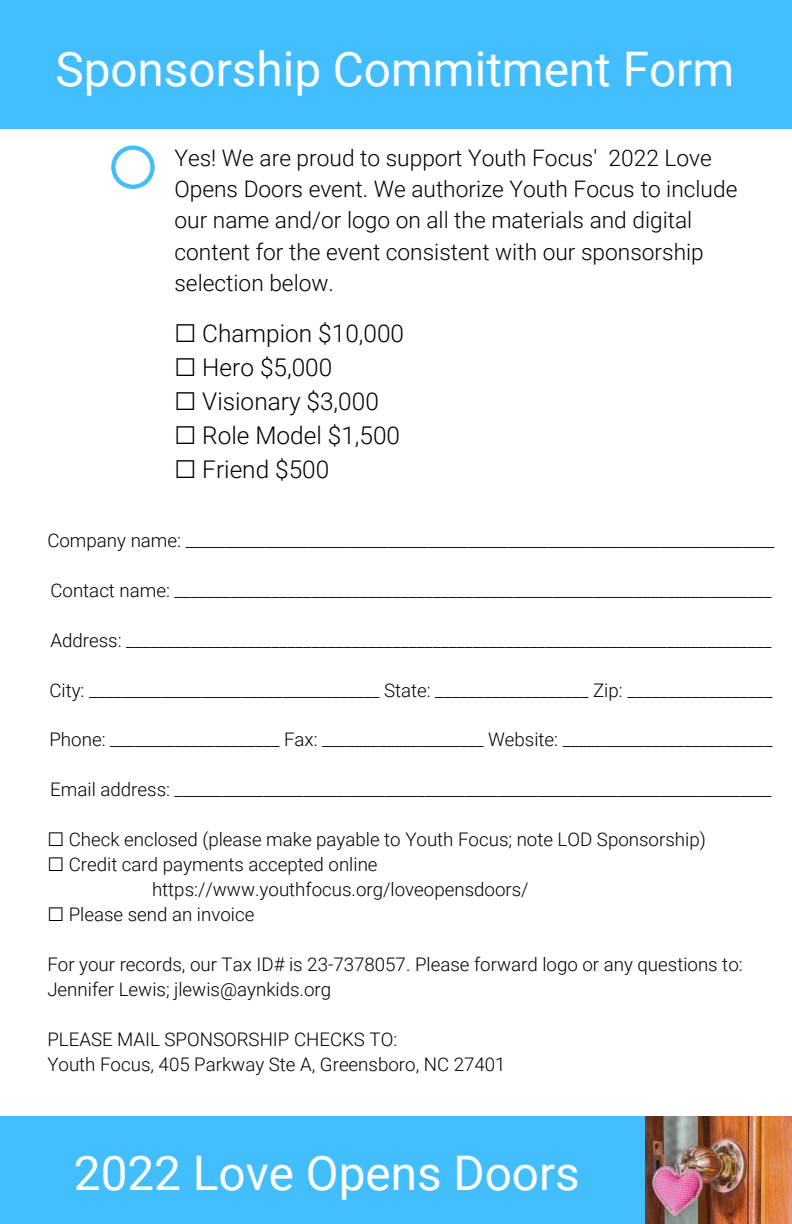
<style>
.page{position:relative;width:792px;height:1224px;background:#fff}
.page>*{position:absolute;margin:0;border:0;box-sizing:border-box;transform-origin:0 0}
.t1{font:47.6px "Roboto";color:#fff}
.t2{font:300 24.4px "Roboto";color:#000}
.t3{font:300 22.8px/31.2px "Roboto";color:#000}
.t4{font:300 18.8px "Roboto";color:#000}
.s1{font-family:"DejaVu Sans";font-weight:400}
</style>
<div class="page">
<div style="left:0;top:0;width:792px;height:129px;background:#43befd"></div>
<svg style="left:111px;top:145px;width:44px;height:44px"></svg>
<div style="left:0;top:1116px;width:790px;height:108px;background:#43befd"></div>
<img style="left:645px;top:1116px;width:147px;height:108px">
<p class="t1" style="left:55px;top:42px;width:680px">Sponsorship Commitment Form</p>
<p class="t3" style="left:174px;top:143px;width:564px">Yes! We are proud to support Youth Focus' 2022 Love<br>Opens Doors event. We authorize Youth Focus to include our name and/or logo on all the materials and digital</p>
<p class="t3" style="left:174px;top:236px;width:531px">content for the event consistent with our sponsorship selection below.</p>
<p class="t2" style="left:174px;top:319px;width:231px"><span class="s1">☐</span> Champion $10,000</p>
<p class="t2" style="left:174px;top:353px;width:159px"><span class="s1">☐</span> Hero $5,000</p>
<p class="t2" style="left:174px;top:387px;width:206px"><span class="s1">☐</span> Visionary $3,000</p>
<p class="t2" style="left:174px;top:421px;width:227px"><span class="s1">☐</span> Role Model $1,500</p>
<p class="t2" style="left:174px;top:455px;width:156px"><span class="s1">☐</span> Friend $500</p>
<p class="t4" style="left:47px;top:529px;width:729px">Company name: _________________________________________________________________________</p>
<p class="t4" style="left:50px;top:579px;width:723px">Contact name: __________________________________________________________________________</p>
<p class="t4" style="left:50px;top:629px;width:723px">Address: ________________________________________________________________________________</p>
<p class="t4" style="left:49px;top:679px;width:725px">City: ____________________________________ State: ___________________ Zip: __________________</p>
<p class="t4" style="left:49px;top:729px;width:724px">Phone: _____________________ Fax: ____________________ Website: __________________________</p>
<p class="t4" style="left:50px;top:779px;width:723px">Email address: __________________________________________________________________________</p>
<p class="t4" style="left:47px;top:829px;width:660px"><span class="s1">☐</span> Check enclosed (please make payable to Youth Focus; note LOD Sponsorship)</p>
<p class="t4" style="left:47px;top:854px;width:332px"><span class="s1">☐</span> Credit card payments accepted online</p>
<p class="t4" style="left:152px;top:879px;width:378px">https://www.youthfocus.org/loveopensdoors/</p>
<p class="t4" style="left:47px;top:904px;width:209px"><span class="s1">☐</span> Please send an invoice</p>
<p class="t4" style="left:47px;top:954px;width:697px">For your records, our Tax ID# is 23-7378057. Please forward logo or any questions to:</p>
<p class="t4" style="left:47px;top:979px;width:285px">Jennifer Lewis; jlewis@aynkids.org</p>
<p class="t4" style="left:47px;top:1029px;width:351px">PLEASE MAIL SPONSORSHIP CHECKS TO:</p>
<p class="t4" style="left:47px;top:1053px;width:460px">Youth Focus, 405 Parkway Ste A, Greensboro, NC 27401</p>
<p class="t1" style="left:74px;top:1145px;width:507px">2022 Love Opens Doors</p>
</div>
